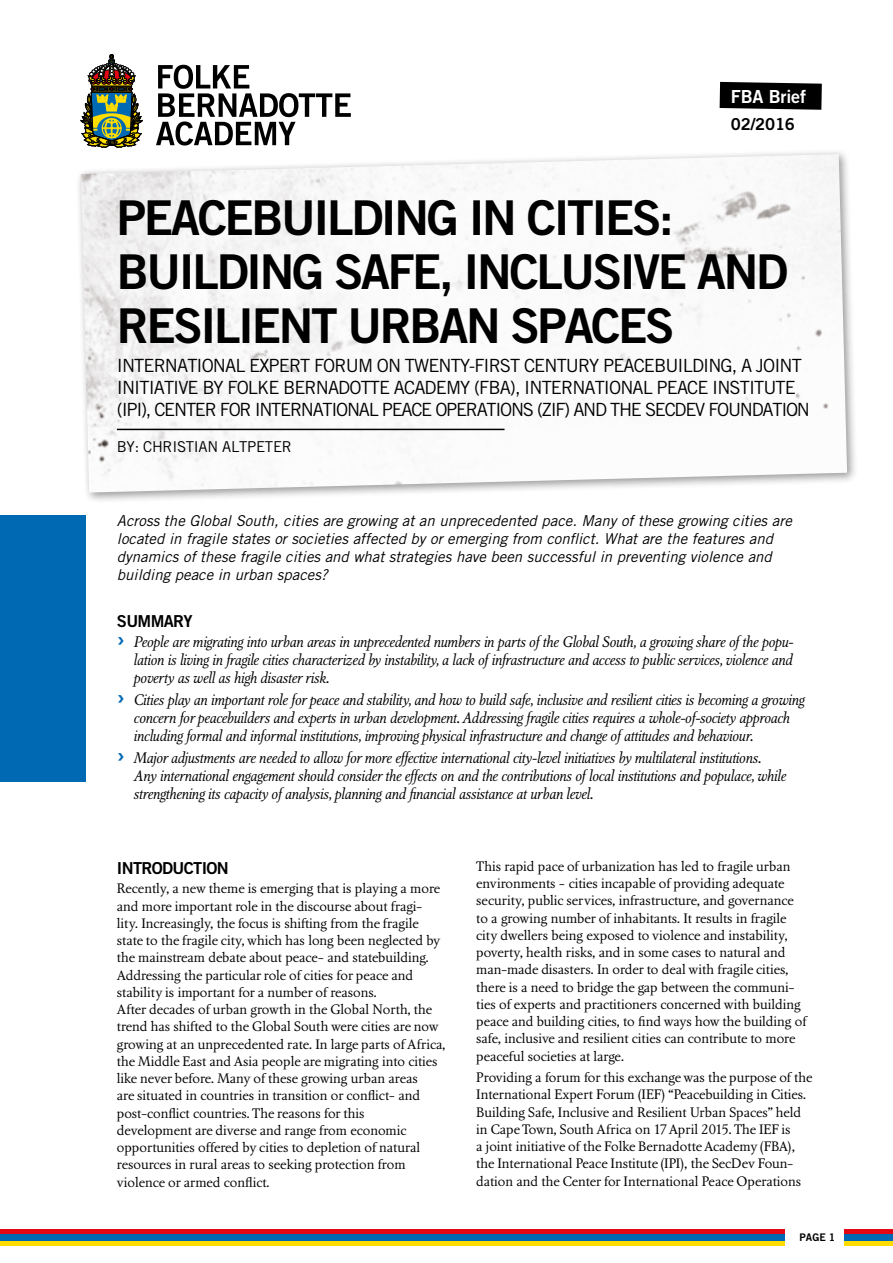
<style>
.page{position:relative;width:893px;height:1263px;background:#fff}
.page>*{position:absolute;margin:0;border:0;box-sizing:border-box;transform-origin:0 0}
.t1{font:48px/54px "Trade Gothic Bold Two";letter-spacing:-.05em;color:#000}
.t2{font:18.15px/21.9px "Trade Gothic";letter-spacing:-.05em;color:#000}
.t3{font:18px "Trade Gothic Bold Two";letter-spacing:-.01em;color:#fff}
.t4{font:16.5px "Trade Gothic Bold Two";letter-spacing:-.04em;color:#000}
.t5{font:italic 15px/18px "Nordling BQ";letter-spacing:-.01em;color:#000}
.t6{font:italic 15px/18px "Trade Gothic";color:#000}
.t7{font:15px "Trade Gothic";letter-spacing:-.02em;color:#000}
.t8{font:13.5px/17.2px "Nordling BQ";color:#000}
.t9{font:10.5px "Trade Gothic Bold Two";color:#000}
.s1{font-family:"Trade Gothic Bold Two";font-style:normal;font-size:23.55px;color:#0069b4}
</style>
<div class="page">
<div style="left:844px;top:1233px;width:49px;height:9px;background:#0069b4"></div>
<hr style="left:844px;top:1242px;width:49px;height:4px;background:#fd0">
<hr style="left:844px;top:1229px;width:49px;height:4px;background:#e30613">
<div style="left:0;top:1233px;width:784px;height:9px;background:#0069b4"></div>
<hr style="left:0;top:1242px;width:784px;height:4px;background:#fd0">
<hr style="left:0;top:1229px;width:784px;height:4px;background:#e30613">
<svg style="left:156px;top:65px;width:195px;height:81px"></svg>
<svg style="left:81px;top:55px;width:61px;height:93px"></svg>
<div style="left:76px;top:149px;width:782px;height:354px;background:#000;opacity:.4"></div>
<img style="left:81px;top:154px;width:766px;height:339px">
<hr style="left:117px;top:429px;width:388px;height:1px;background:#000">
<svg style="left:720px;top:82px;width:102px;height:28px;background:#121212"></svg>
<div style="left:0;top:515px;width:85px;height:267px;background:#0069b4"></div>
<h3 class="t3" style="left:731px;top:86px;width:77px">FBA Brief</h3>
<p class="t4" style="left:731px;top:114px;width:66px">02/2016</p>
<h1 class="t1" style="left:117px;top:190px;width:673px">PEACEBUILDING IN CITIES:<br>BUILDING SAFE, INCLUSIVE AND<br>RESILIENT URBAN SPACES</h1>
<p class="t2" style="left:117px;top:355px;width:695px">INTERNATIONAL EXPERT FORUM ON TWENTY-FIRST CENTURY PEACEBUILDING, A JOINT<br>INITIATIVE BY FOLKE BERNADOTTE ACADEMY (FBA), INTERNATIONAL PEACE INSTITUTE (IPI), CENTER FOR INTERNATIONAL PEACE OPERATIONS (ZIF) AND THE SECDEV FOUNDATION</p>
<p class="t7" style="left:117px;top:437px;width:176px">BY: CHRISTIAN ALTPETER</p>
<p class="t6" style="left:117px;top:512px;width:676px">Across the Global South, cities are growing at an unprecedented pace. Many of these growing cities are located in fragile states or societies affected by or emerging from conflict. What are the features and dynamics of these fragile cities and what strategies have been successful in preventing violence and building peace in urban spaces?</p>
<p class="t4" style="left:117px;top:611px;width:77px">SUMMARY</p>
<p class="t5" style="left:134px;top:633px;width:661px;text-align:justify;text-indent:-17px"><span class="s1">›</span> People are migrating into urban areas in unprecedented numbers in parts of the Global South, a growing share of the popu&shy;lation is living in fragile cities characterized by instability, a lack of infrastructure and access to public services, violence and poverty as well as high disaster risk.</p>
<p class="t5" style="left:134px;top:691px;width:672px;text-indent:-17px"><span class="s1">›</span> Cities play an important role for peace and stability, and how to build safe, inclusive and resilient cities is becoming a growing concern for peacebuilders and experts in urban development. Addressing fragile cities requires a whole-of-society approach including formal and informal institutions, improving physical infrastructure and change of attitudes and behaviour.</p>
<p class="t5" style="left:134px;top:750px;width:654px;text-indent:-17px"><span class="s1">›</span> Major adjustments are needed to allow for more effective international city-level initiatives by multilateral institutions.<br>Any international engagement should consider the effects on and the contributions of local institutions and populace, while strengthening its capacity of analysis, planning and financial assistance at urban level.</p>
<p class="t4" style="left:117px;top:858px;width:113px">INTRODUCTION</p>
<p class="t8" style="left:117px;top:880px;width:330px">Recently, a new theme is emerging that is playing a more and more important role in the discourse about fragi&shy;lity. Increasingly, the focus is shifting from the fragile state to the fragile city, which has long been neglected by the mainstream debate about peace- and statebuilding.<br>Addressing the particular role of cities for peace and stability is important for a number of reasons.<br>After decades of urban growth in the Global North, the trend has shifted to the Global South were cities are now growing at an unprecedented rate. In large parts of Africa, the Middle East and Asia people are migrating into cities like never before. Many of these growing urban areas<br>are situated in countries in transition or conflict- and post-conflict countries. The reasons for this<br>development are diverse and range from economic opportunities offered by cities to depletion of natural resources in rural areas to seeking protection from violence or armed conflict.</p>
<p class="t8" style="left:476px;top:858px;width:332px">This rapid pace of urbanization has led to fragile urban environments - cities incapable of providing adequate security, public services, infrastructure, and governance to a growing number of inhabitants. It results in fragile city dwellers being exposed to violence and instability, poverty, health risks, and in some cases to natural and man-made disasters. In order to deal with fragile cities, there is a need to bridge the gap between the communi&shy;ties of experts and practitioners concerned with building peace and building cities, to find ways how the building of safe, inclusive and resilient cities can contribute to more peaceful societies at large.</p>
<p class="t8" style="left:476px;top:1069px;width:338px">Providing a forum for this exchange was the purpose of the International Expert Forum (IEF) “Peacebuilding in Cities.<br>Building Safe, Inclusive and Resilient Urban Spaces” held in Cape Town, South Africa on 17 April 2015. The IEF is<br>a joint initiative of the Folke Bernadotte Academy (FBA), the International Peace Institute (IPI), the SecDev Foun&shy;dation and the Center for International Peace Operations</p>
<p class="t9" style="left:799px;top:1231px;width:37px">PAGE 1</p>
</div>
